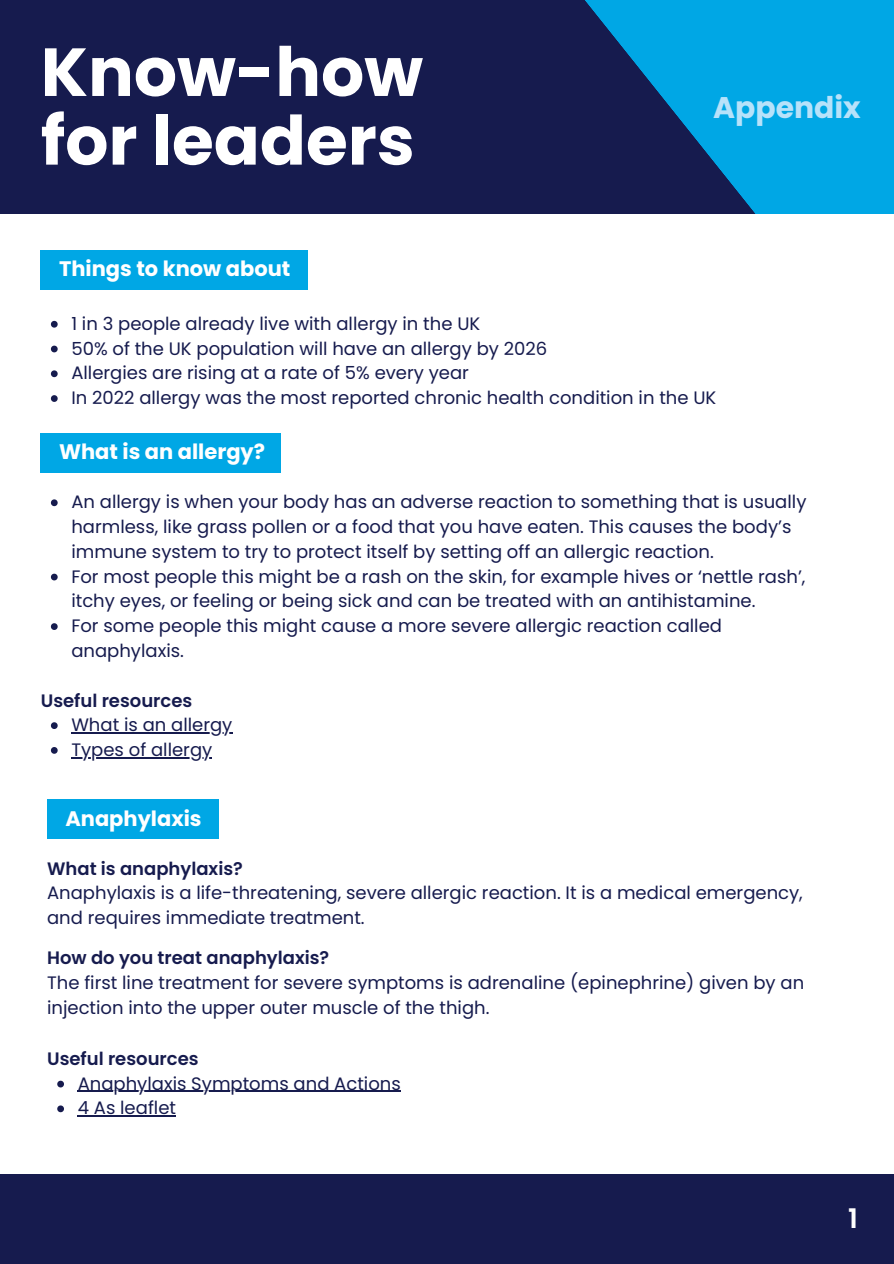
<style>
.page{position:relative;width:894px;height:1264px;background:#fff}
.page>*{position:absolute;margin:0;border:0;box-sizing:border-box;transform-origin:0 0}
.t1{font:700 67.8px/68.7px "Poppins";color:#fff}
.t2{font:700 29.85px "Poppins";color:#b7e2fa}
.t3{font:600 27px "Poppins";color:#fff}
.t4{font:700 21px "Poppins";color:#fff}
.t5{font:18px/24.8px "Poppins";color:#161b4e}
.t6{font:600 18px "Poppins";color:#161b4e}
</style>
<div class="page">
<div style="left:0;top:0;width:893px;height:215px;background:#161b4e"></div>
<svg style="left:509px;top:0;width:384px;height:215px;fill:#00a7e5"></svg>
<div style="left:0;top:1174px;width:893px;height:89px;background:#161b4e"></div>
<div style="left:41px;top:250px;width:267px;height:39px;background:#00a7e5"></div>
<div style="left:41px;top:433px;width:240px;height:39px;background:#00a7e5"></div>
<div style="left:47px;top:799px;width:172px;height:40px;background:#00a7e5"></div>
<svg style="left:51px;top:499px;width:7px;height:7px"></svg>
<svg style="left:51px;top:573px;width:7px;height:7px"></svg>
<svg style="left:51px;top:623px;width:7px;height:7px"></svg>
<svg style="left:51px;top:722px;width:7px;height:7px"></svg>
<hr style="left:71px;top:732px;width:161px;height:1px;background:#161b4e">
<svg style="left:51px;top:747px;width:7px;height:6px"></svg>
<hr style="left:71px;top:757px;width:141px;height:1px;background:#161b4e">
<svg style="left:51px;top:321px;width:7px;height:6px"></svg>
<svg style="left:51px;top:345px;width:7px;height:7px"></svg>
<svg style="left:51px;top:370px;width:7px;height:7px"></svg>
<svg style="left:51px;top:395px;width:7px;height:7px"></svg>
<svg style="left:57px;top:1080px;width:7px;height:7px"></svg>
<hr style="left:78px;top:1090px;width:323px;height:1px;background:#161b4e">
<svg style="left:57px;top:1105px;width:7px;height:7px"></svg>
<hr style="left:78px;top:1115px;width:98px;height:1px;background:#161b4e">
<h3 class="t1" style="left:41px;top:38px;width:383px">Know-how for leaders</h3>
<p class="t2" style="left:713px;top:87px;width:149px">Appendix</p>
<p class="t4" style="left:59px;top:254px;width:233px">Things to know about</p>
<p class="t5" style="left:71px;top:311px;width:410px">1 in 3 people already live with allergy in the UK</p>
<h4 class="t5" style="left:71px;top:336px;width:477px">50% of the UK population will have an allergy by 2026</h4>
<p class="t5" style="left:71px;top:361px;width:399px">Allergies are rising at a rate of 5% every year</p>
<p class="t5" style="left:71px;top:385px;width:646px">In 2022 allergy was the most reported chronic health condition in the UK</p>
<h3 class="t4" style="left:59px;top:437px;width:208px">What is an allergy?</h3>
<h2 class="t5" style="left:71px;top:489px;width:736px">An allergy is when your body has an adverse reaction to something that is usually harmless, like grass pollen or a food that you have eaten. This causes the body’s immune system to try to protect itself by setting off an allergic reaction.</h2>
<h3 class="t5" style="left:71px;top:564px;width:735px">For most people this might be a rash on the skin, for example hives or ‘nettle rash’, itchy eyes, or feeling or being sick and can be treated with an antihistamine.</h3>
<p class="t5" style="left:71px;top:613px;width:652px">For some people this might cause a more severe allergic reaction called anaphylaxis.</p>
<p class="t6" style="left:41px;top:687px;width:153px">Useful resources</p>
<p class="t5" style="left:71px;top:712px;width:162px">What is an allergy</p>
<p class="t5" style="left:71px;top:737px;width:142px">Types of allergy</p>
<p class="t4" style="left:65px;top:804px;width:138px">Anaphylaxis</p>
<p class="t6" style="left:47px;top:855px;width:197px">What is anaphylaxis?</p>
<p class="t5" style="left:47px;top:880px;width:757px">Anaphylaxis is a life-threatening, severe allergic reaction. It is a medical emergency, and requires immediate treatment.</p>
<h4 class="t6" style="left:47px;top:945px;width:283px">How do you treat anaphylaxis?</h4>
<p class="t5" style="left:47px;top:970px;width:758px">The first line treatment for severe symptoms is adrenaline (epinephrine) given by an injection into the upper outer muscle of the thigh.</p>
<p class="t6" style="left:47px;top:1046px;width:153px">Useful resources</p>
<p class="t5" style="left:78px;top:1071px;width:324px">Anaphylaxis Symptoms and Actions</p>
<p class="t5" style="left:78px;top:1095px;width:100px">4 As leaflet</p>
<h1 class="t3" style="left:840px;top:1199px;width:27px">12</h1>
<p class="t3" style="left:847px;top:1199px;width:11px">1</p>
</div>
